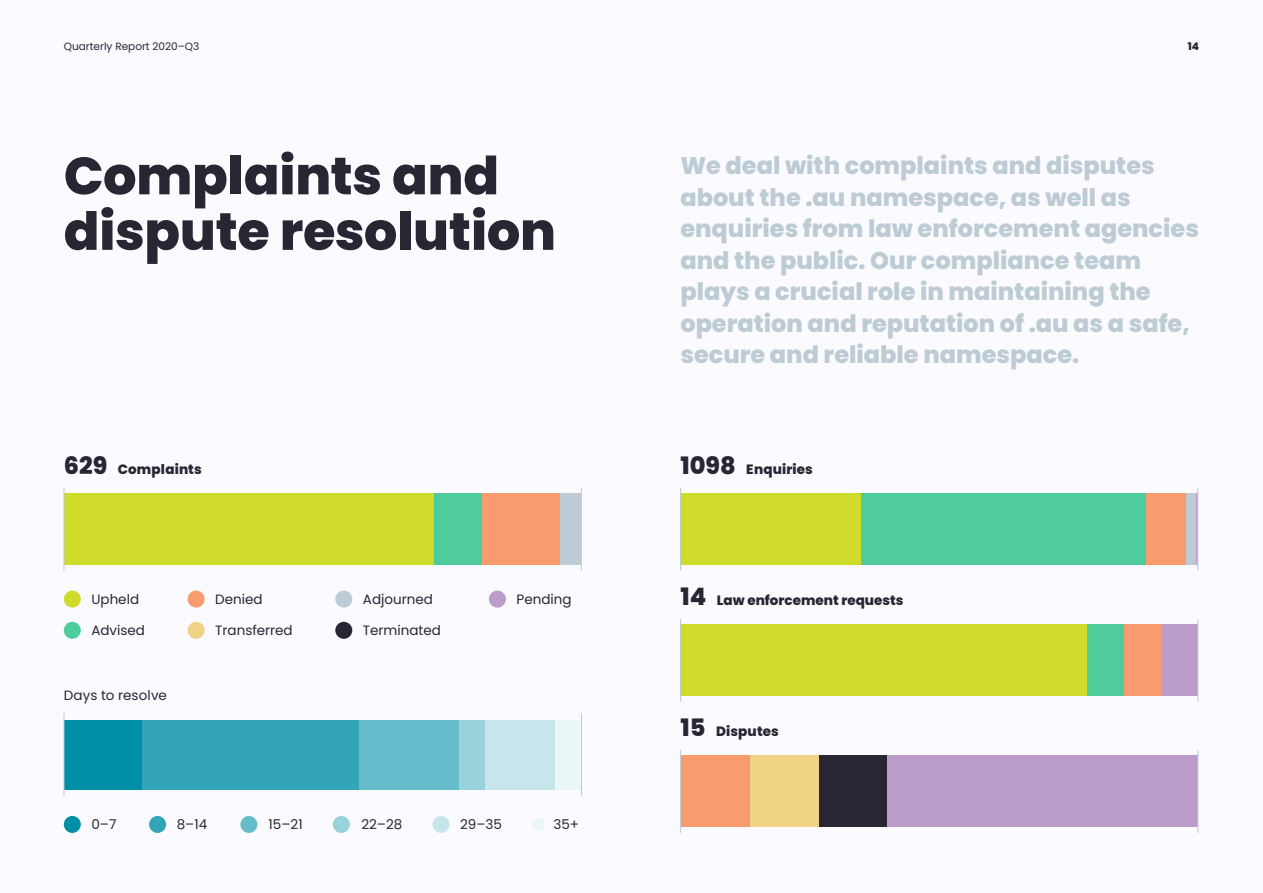
<style>
.page{position:relative;width:1263px;height:893px;background:#fafaff}
.page>*{position:absolute;margin:0;border:0;box-sizing:border-box;transform-origin:0 0}
.t1{font:800 52.5px/55.5px "Poppins";letter-spacing:-.005em;color:#292633}
.t2{font:800 24px/31.5px "Poppins";color:#bdccd4}
.t3{font:13.5px "Poppins";color:#292633}
.t4{font:800 13.5px "Poppins";letter-spacing:.005em;color:#292633}
.t5{font:10.5px "Poppins";color:#292633}
.t6{font:800 10.5px "Poppins";color:#292633}
.s1{font-size:24px}
</style>
<div class="page">
<div style="left:64px;top:622px;width:17px;height:17px;background:#4fcc9c;border-radius:50%"></div>
<div style="left:335px;top:591px;width:17px;height:17px;background:#bdccd4;border-radius:50%"></div>
<div style="left:489px;top:591px;width:17px;height:17px;background:#bc9cc9;border-radius:50%"></div>
<div style="left:188px;top:591px;width:17px;height:17px;background:#f89b6e;border-radius:50%"></div>
<div style="left:64px;top:591px;width:17px;height:17px;background:#cfdb2b;border-radius:50%"></div>
<div style="left:335px;top:622px;width:17px;height:17px;background:#292633;border-radius:50%"></div>
<div style="left:188px;top:622px;width:17px;height:17px;background:#f0d284;border-radius:50%"></div>
<div style="left:64px;top:816px;width:17px;height:17px;background:#008fa6;border-radius:50%"></div>
<div style="left:333px;top:816px;width:17px;height:17px;background:#99d2db;border-radius:50%"></div>
<div style="left:149px;top:816px;width:17px;height:17px;background:#33a5b8;border-radius:50%"></div>
<div style="left:432px;top:816px;width:17px;height:17px;background:#c7e6eb;border-radius:50%"></div>
<div style="left:240px;top:816px;width:17px;height:17px;background:#66bcca;border-radius:50%"></div>
<div style="left:532px;top:818px;width:13px;height:13px;background:#ebf6f8;border-radius:50%"></div>
<div style="left:64px;top:493px;width:370px;height:72px;background:#cfdb2b"></div>
<div style="left:482px;top:493px;width:79px;height:72px;background:#f89b6e"></div>
<div style="left:434px;top:493px;width:48px;height:72px;background:#4fcc9c"></div>
<div style="left:561px;top:493px;width:20px;height:72px;background:#bdccd4"></div>
<hr style="left:64px;top:488px;width:1px;height:83px;background:#bdccd4">
<hr style="left:581px;top:488px;width:1px;height:83px;background:#bdccd4">
<div style="left:64px;top:720px;width:78px;height:69px;background:#008fa6"></div>
<div style="left:142px;top:720px;width:217px;height:69px;background:#33a5b8"></div>
<div style="left:359px;top:720px;width:100px;height:69px;background:#66bcca"></div>
<div style="left:459px;top:720px;width:26px;height:69px;background:#99d2db"></div>
<div style="left:485px;top:720px;width:71px;height:69px;background:#c7e6eb"></div>
<div style="left:556px;top:720px;width:25px;height:69px;background:#ebf6f8"></div>
<hr style="left:64px;top:713px;width:1px;height:83px;background:#bdccd4">
<hr style="left:581px;top:713px;width:1px;height:83px;background:#bdccd4">
<div style="left:861px;top:493px;width:285px;height:72px;background:#4fcc9c"></div>
<div style="left:1186px;top:493px;width:10px;height:72px;background:#bdccd4"></div>
<hr style="left:1196px;top:493px;width:1px;height:72px;background:#bc9cc9">
<div style="left:1146px;top:493px;width:40px;height:72px;background:#f89b6e"></div>
<div style="left:681px;top:493px;width:180px;height:72px;background:#cfdb2b"></div>
<hr style="left:680px;top:488px;width:1px;height:83px;background:#bdccd4">
<hr style="left:1197px;top:488px;width:1px;height:83px;background:#bdccd4">
<div style="left:681px;top:624px;width:406px;height:72px;background:#cfdb2b"></div>
<div style="left:1087px;top:624px;width:37px;height:72px;background:#4fcc9c"></div>
<div style="left:1124px;top:624px;width:37px;height:72px;background:#f89b6e"></div>
<div style="left:1161px;top:624px;width:37px;height:72px;background:#bc9cc9"></div>
<hr style="left:680px;top:619px;width:1px;height:83px;background:#bdccd4">
<hr style="left:1198px;top:619px;width:1px;height:83px;background:#bdccd4">
<div style="left:681px;top:755px;width:69px;height:72px;background:#f89b6e"></div>
<div style="left:750px;top:755px;width:69px;height:72px;background:#f0d284"></div>
<div style="left:819px;top:755px;width:68px;height:72px;background:#292633"></div>
<div style="left:887px;top:755px;width:311px;height:72px;background:#bc9cc9"></div>
<hr style="left:680px;top:750px;width:1px;height:83px;background:#bdccd4">
<hr style="left:1198px;top:750px;width:1px;height:83px;background:#bdccd4">
<p class="t5" style="left:64px;top:40px;width:137px">Quarterly Report 2020–Q3</p>
<p class="t6" style="left:1188px;top:40px;width:13px">14</p>
<h1 class="t1" style="left:64px;top:148px;width:494px">Complaints and dispute resolution</h1>
<p class="t4" style="left:64px;top:461px;width:140px"><span class="s1">629</span> Complaints</p>
<p class="t3" style="left:91px;top:591px;width:49px">Upheld</p>
<p class="t3" style="left:215px;top:591px;width:49px">Denied</p>
<p class="t3" style="left:363px;top:591px;width:72px">Adjourned</p>
<p class="t3" style="left:516px;top:591px;width:57px">Pending</p>
<p class="t3" style="left:215px;top:622px;width:79px">Transferred</p>
<p class="t3" style="left:363px;top:622px;width:80px">Terminated</p>
<p class="t3" style="left:91px;top:622px;width:55px">Advised</p>
<p class="t3" style="left:64px;top:687px;width:105px">Days to resolve</p>
<p class="t3" style="left:91px;top:816px;width:26px">0–7</p>
<p class="t3" style="left:177px;top:816px;width:32px">8–14</p>
<p class="t3" style="left:269px;top:816px;width:36px">15–21</p>
<p class="t3" style="left:361px;top:816px;width:42px">22–28</p>
<p class="t3" style="left:460px;top:816px;width:43px">29–35</p>
<p class="t3" style="left:553px;top:816px;width:27px">35+</p>
<p class="t2" style="left:680px;top:150px;width:520px">We deal with complaints and disputes about the .au namespace, as well as enquiries from law enforcement agencies and the public. Our compliance team plays a crucial role in maintaining the operation and reputation of .au as a safe, secure and reliable namespace.</p>
<p class="t4" style="left:680px;top:462px;width:134px"><span class="s1">1098</span> Enquiries</p>
<p class="t4" style="left:680px;top:593px;width:225px"><span class="s1">14</span> Law enforcement requests</p>
<p class="t4" style="left:680px;top:724px;width:100px"><span class="s1">15</span> Disputes</p>
</div>
